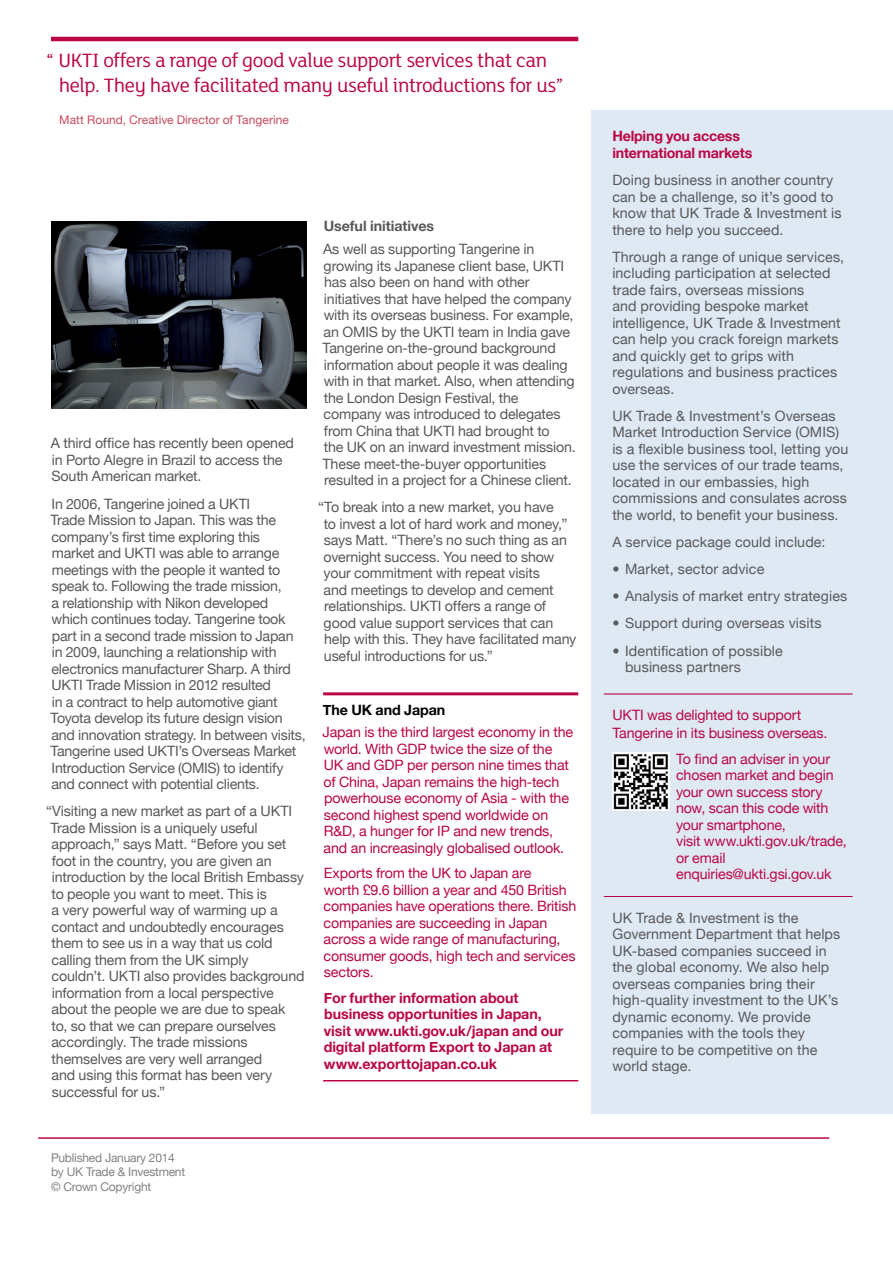
<style>
.page{position:relative;width:893px;height:1263px;background:#fff}
.page>*{position:absolute;margin:0;border:0;box-sizing:border-box;transform-origin:0 0}
._09_Quote{font:21px/25.5px "FS Lola";letter-spacing:-.02em;color:#ba0646}
._04_BodyCopy{font:14.25px/16.5px "Helvetica Neue";letter-spacing:-.01em;color:#58595b}
._04_BodyCopy-2{font:14.25px/16.5px "Helvetica Neue";letter-spacing:.01em;color:#58595b}
._04a_BodyCopyHighlig{font:14.25px/16.5px "Helvetica Neue";letter-spacing:-.01em;color:#ba0646}
._10_QR_Code_info{font:14.25px/16.5px "Helvetica Neue";letter-spacing:-.01em;color:#ba0646}
.Further_info_text{font:700 14.25px/16.5px "Helvetica Neue";letter-spacing:-.005em;color:#ba0646}
._05_Bullet{font:14.25px/16.5px "Helvetica Neue";letter-spacing:.01em;color:#58595b}
.above_QR_code{font:14.25px/18px "Helvetica Neue";letter-spacing:-.01em;color:#ba0646}
._04_BodyCopy-3{font:700 14.25px/16.5px "Helvetica Neue";letter-spacing:-.015em;color:#ba0646}
._03_Subhead{font:700 14.25px "Helvetica Neue";letter-spacing:-.005em;color:#58595b}
._03a_SubHighlight{font:700 14.25px "Helvetica Neue";letter-spacing:-.005em;color:#000}
._08_Signoff{font:12px/14.2px "Helvetica Neue";letter-spacing:-.02em;color:#808285}
.quotee{font:12px "Helvetica Neue LT Std";color:#c74a5f}
</style>
<div class="page">
<div style="left:591px;top:111px;width:302px;height:1003px;background:#dfe9f3"></div>
<hr style="left:38px;top:1137px;width:791px;height:2px;background:#ba0646">
<hr style="left:604px;top:693px;width:249px;height:1px;background:#ba0646">
<hr style="left:604px;top:896px;width:249px;height:1px;background:#ba0646">
<img style="left:612px;top:753px;width:58px;height:57px">
<hr style="left:323px;top:692px;width:255px;height:3px;background:#ba0646">
<hr style="left:323px;top:1080px;width:255px;height:1px;background:#ba0646">
<hr style="left:51px;top:37px;width:527px;height:4px;background:#ba0646">
<img style="left:51px;top:221px;width:255px;height:187px">
<p class="_09_Quote" style="left:59px;top:46px;width:506px;text-indent:-12px">“ UKTI offers a range of good value support services that can help. They have facilitated many useful introductions for us”</p>
<p class="quotee" style="left:59px;top:113px;width:231px">Matt Round, Creative Director of Tangerine</p>
<p class="_04_BodyCopy" style="left:51px;top:435px;width:245px">A third office has recently been opened in Porto Alegre in Brazil to access the<br>South American market.</p>
<p class="_04_BodyCopy" style="left:50px;top:495px;width:257px">In 2006, Tangerine joined a UKTI<br>Trade Mission to Japan. This was the company’s first time exploring this<br>market and UKTI was able to arrange meetings with the people it wanted to speak to. Following the trade mission,<br>a relationship with Nikon developed which continues today. Tangerine took part in a second trade mission to Japan in 2009, launching a relationship with electronics manufacturer Sharp. A third UKTI Trade Mission in 2012 resulted<br>in a contract to help automotive giant Toyota develop its future design vision and innovation strategy. In between visits, Tangerine used UKTI’s Overseas Market Introduction Service (OMIS) to identify and connect with potential clients.</p>
<p class="_04_BodyCopy" style="left:46px;top:803px;width:260px">“Visiting a new market as part of a UKTI Trade Mission is a uniquely useful approach,” says Matt. “Before you set foot in the country, you are given an introduction by the local British Embassy to people you want to meet. This is<br>a very powerful way of warming up a contact and undoubtedly encourages them to see us in a way that us cold calling them from the UK simply<br>couldn’t. UKTI also provides background information from a local perspective about the people we are due to speak<br>to, so that we can prepare ourselves accordingly. The trade missions themselves are very well arranged<br>and using this format has been very successful for us.”</p>
<p class="_03_Subhead" style="left:324px;top:217px;width:112px">Useful initiatives</p>
<p class="_04_BodyCopy" style="left:323px;top:241px;width:255px">As well as supporting Tangerine in growing its Japanese client base, UKTI has also been on hand with other initiatives that have helped the company with its overseas business. For example, an OMIS by the UKTI team in India gave Tangerine on-the-ground background information about people it was dealing with in that market. Also, when attending the London Design Festival, the company was introduced to delegates from China that UKTI had brought to<br>the UK on an inward investment mission.<br>These meet-the-buyer opportunities resulted in a project for a Chinese client.</p>
<p class="_04_BodyCopy" style="left:324px;top:499px;width:254px;text-indent:-5px">“To break into a new market, you have<br>to invest a lot of hard work and money,” says Matt. “There’s no such thing as an overnight success. You need to show your commitment with repeat visits<br>and meetings to develop and cement relationships. UKTI offers a range of good value support services that can help with this. They have facilitated many useful introductions for us.”</p>
<p class="_03a_SubHighlight" style="left:323px;top:701px;width:124px">The UK and Japan</p>
<p class="_04a_BodyCopyHighlig" style="left:322px;top:724px;width:252px">Japan is the third largest economy in the world. With GDP twice the size of the UK and GDP per person nine times that of China, Japan remains the high-tech powerhouse economy of Asia - with the second highest spend worldwide on R&amp;D, a hunger for IP and new trends, and an increasingly globalised outlook.</p>
<p class="_04a_BodyCopyHighlig" style="left:324px;top:865px;width:254px">Exports from the UK to Japan are<br>worth £9.6 billion a year and 450 British companies have operations there. British companies are succeeding in Japan across a wide range of manufacturing, consumer goods, high tech and services sectors.</p>
<p class="Further_info_text" style="left:324px;top:989px;width:241px">For further information about business opportunities in Japan, visit www.ukti.gov.uk/japan and our digital platform Export to Japan at www.exporttojapan.co.uk</p>
<p class="_08_Signoff" style="left:51px;top:1151px;width:136px">Published January 2014 by UK Trade &amp; Investment © Crown Copyright</p>
<p class="_04_BodyCopy-3" style="left:612px;top:128px;width:142px">Helping you access international markets</p>
<p class="_04_BodyCopy-2" style="left:612px;top:172px;width:231px">Doing business in another country can be a challenge, so it’s good to know that UK Trade &amp; Investment is there to help you succeed.</p>
<p class="_04_BodyCopy-2" style="left:612px;top:248px;width:233px">Through a range of unique services, including participation at selected trade fairs, overseas missions<br>and providing bespoke market intelligence, UK Trade &amp; Investment can help you crack foreign markets and quickly get to grips with regulations and business practices overseas.</p>
<p class="_04_BodyCopy-2" style="left:612px;top:407px;width:237px">UK Trade &amp; Investment’s Overseas Market Introduction Service (OMIS) is a flexible business tool, letting you use the services of our trade teams, located in our embassies, high commissions and consulates across the world, to benefit your business.</p>
<p class="_04_BodyCopy-2" style="left:612px;top:533px;width:215px">A service package could include:</p>
<p class="_05_Bullet" style="left:612px;top:561px;width:154px">• Market, sector advice</p>
<p class="_05_Bullet" style="left:612px;top:588px;width:237px">• Analysis of market entry strategies</p>
<p class="_05_Bullet" style="left:612px;top:615px;width:211px">• Support during overseas visits</p>
<p class="_05_Bullet" style="left:625px;top:642px;width:159px;text-indent:-13px">• Identification of possible business partners</p>
<p class="above_QR_code" style="left:612px;top:706px;width:217px">UKTI was delighted to support<br>Tangerine in its business overseas.</p>
<p class="_10_QR_Code_info" style="left:676px;top:750px;width:172px">To find an adviser in your chosen market and begin your own success story now, scan this code with your smartphone,<br>visit www.ukti.gov.uk/trade, or email enquiries@ukti.gsi.gov.uk</p>
<p class="_04_BodyCopy-2" style="left:612px;top:909px;width:229px">UK Trade &amp; Investment is the<br>Government Department that helps<br>UK-based companies succeed in the global economy. We also help overseas companies bring their high-quality investment to the UK’s dynamic economy. We provide companies with the tools they require to be competitive on the world stage.</p>
</div>
